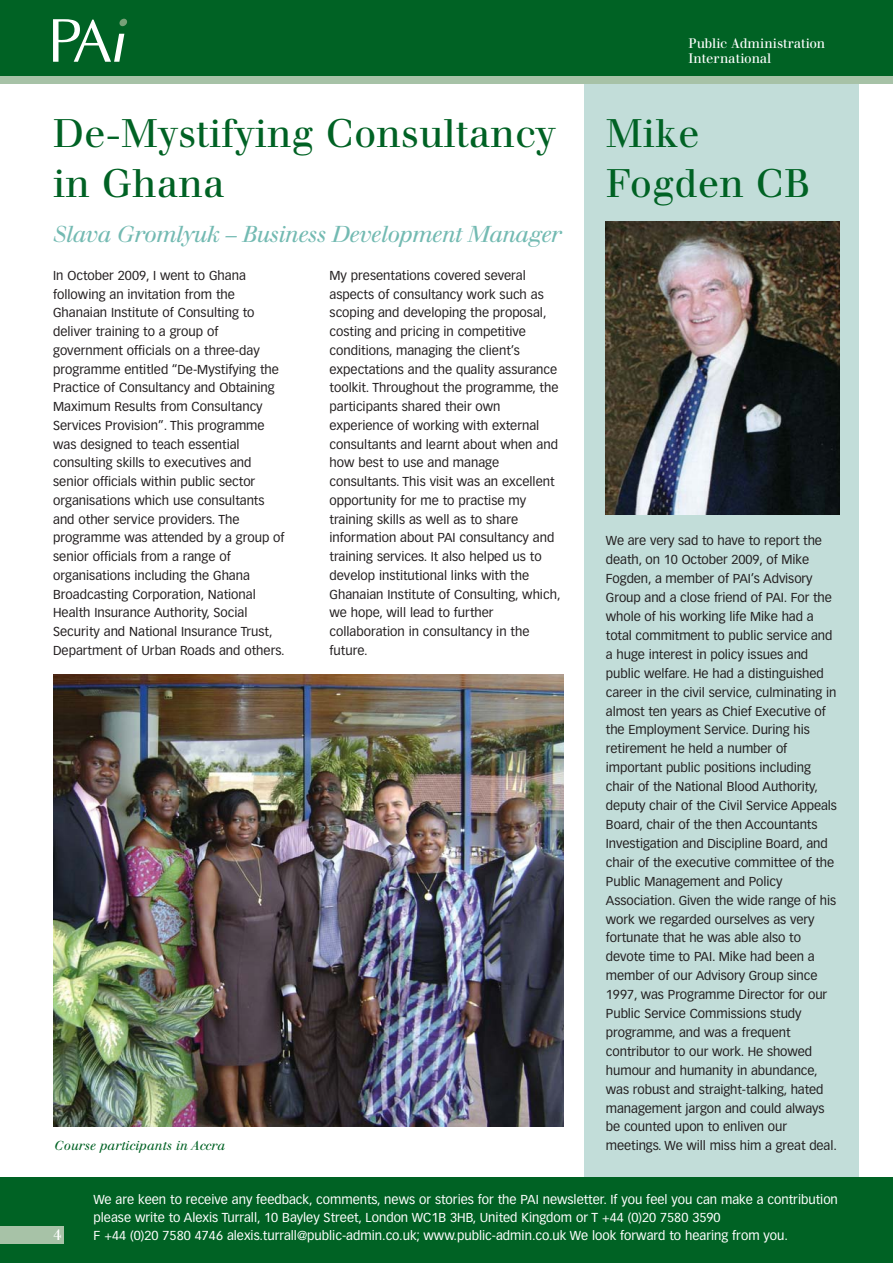
<style>
.page{position:relative;width:893px;height:1263px;background:#fff}
.page>*{position:absolute;margin:0;border:0;box-sizing:border-box;transform-origin:0 0}
.t1{font:39px/49.5px "Walbaum";color:#006224}
.t2{font:italic 22.5px "Walbaum";letter-spacing:-.03em;color:#73bab2}
.t3{font:15px "Walbaum";color:#fff}
.t4{font:13.5px/15px "Walbaum";color:#fff}
.t5{font:12.75px/18.8px "Vectora LH";color:#231f20}
.t6{font:12.75px/18px "Vectora LH";color:#fff}
.t7{font:italic 12.75px "Walbaum";color:#006224}
</style>
<div class="page">
<div style="left:585px;top:78px;width:274px;height:1099px;background:#c2ddd9"></div>
<div style="left:0;top:0;width:893px;height:77px;background:#006224"></div>
<div style="left:0;top:77px;width:893px;height:7px;background:#a7c2a7"></div>
<svg style="left:53px;top:19px;width:71px;height:43px"></svg>
<div style="left:119px;top:19px;width:8px;height:7px;background:#77a178;border-radius:4px"></div>
<img style="left:606px;top:221px;width:234px;height:293px">
<div style="left:0;top:1178px;width:893px;height:85px;background:#006224"></div>
<div style="left:0;top:1227px;width:64px;height:17px;background:#a7c2a7"></div>
<img style="left:53px;top:674px;width:510px;height:453px">
<h1 class="t1" style="left:53px;top:113px;width:504px">De-Mystifying Consultancy in Ghana</h1>
<h2 class="t2" style="left:53px;top:225px;width:510px">Slava Gromlyuk – Business Development Manager</h2>
<p class="t5" style="left:53px;top:267px;width:233px">In October 2009, I went to Ghana following an invitation from the Ghanaian Institute of Consulting to deliver training to a group of government officials on a three-day programme entitled “De-Mystifying the Practice of Consultancy and Obtaining Maximum Results from Consultancy Services Provision”. This programme was designed to teach essential consulting skills to executives and senior officials within public sector organisations which use consultants and other service providers. The programme was attended by a group of senior officials from a range of organisations including the Ghana Broadcasting Corporation, National Health Insurance Authority, Social Security and National Insurance Trust, Department of Urban Roads and others.</p>
<p class="t5" style="left:330px;top:267px;width:232px">My presentations covered several aspects of consultancy work such as scoping and developing the proposal, costing and pricing in competitive conditions, managing the client’s expectations and the quality assurance toolkit. Throughout the programme, the participants shared their own experience of working with external consultants and learnt about when and how best to use and manage consultants. This visit was an excellent opportunity for me to practise my training skills as well as to share information about PAI consultancy and training services. It also helped us to develop institutional links with the Ghanaian Institute of Consulting, which, we hope, will lead to further collaboration in consultancy in the future.</p>
<p class="t7" style="left:55px;top:1141px;width:172px">Course participants in Accra</p>
<p class="t4" style="left:689px;top:37px;width:138px">Public Administration<br>International</p>
<h1 class="t1" style="left:606px;top:113px;width:206px">Mike<br>Fogden CB</h1>
<p class="t5" style="left:606px;top:532px;width:233px">We are very sad to have to report the death, on 10 October 2009, of Mike Fogden, a member of PAI’s Advisory Group and a close friend of PAI. For the whole of his working life Mike had a total commitment to public service and a huge interest in policy issues and public welfare. He had a distinguished career in the civil service, culminating in almost ten years as Chief Executive of the Employment Service. During his retirement he held a number of important public positions including chair of the National Blood Authority, deputy chair of the Civil Service Appeals Board, chair of the then Accountants Investigation and Discipline Board, and chair of the executive committee of the Public Management and Policy Association. Given the wide range of his work we regarded ourselves as very fortunate that he was able also to devote time to PAI. Mike had been a member of our Advisory Group since 1997, was Programme Director for our Public Service Commissions study programme, and was a frequent contributor to our work. He showed humour and humanity in abundance, was robust and straight-talking, hated management jargon and could always be counted upon to enliven our meetings. We will miss him a great deal.</p>
<p class="t3" style="left:53px;top:1229px;width:10px">4</p>
<p class="t6" style="left:94px;top:1191px;width:746px">We are keen to receive any feedback, comments, news or stories for the PAI newsletter. If you feel you can make a contribution please write to Alexis Turrall, 10 Bayley Street, London WC1B 3HB, United Kingdom or T +44 (0)20 7580 3590<br>F +44 (0)20 7580 4746 alexis.turrall@public-admin.co.uk; www.public-admin.co.uk We look forward to hearing from you.</p>
</div>
